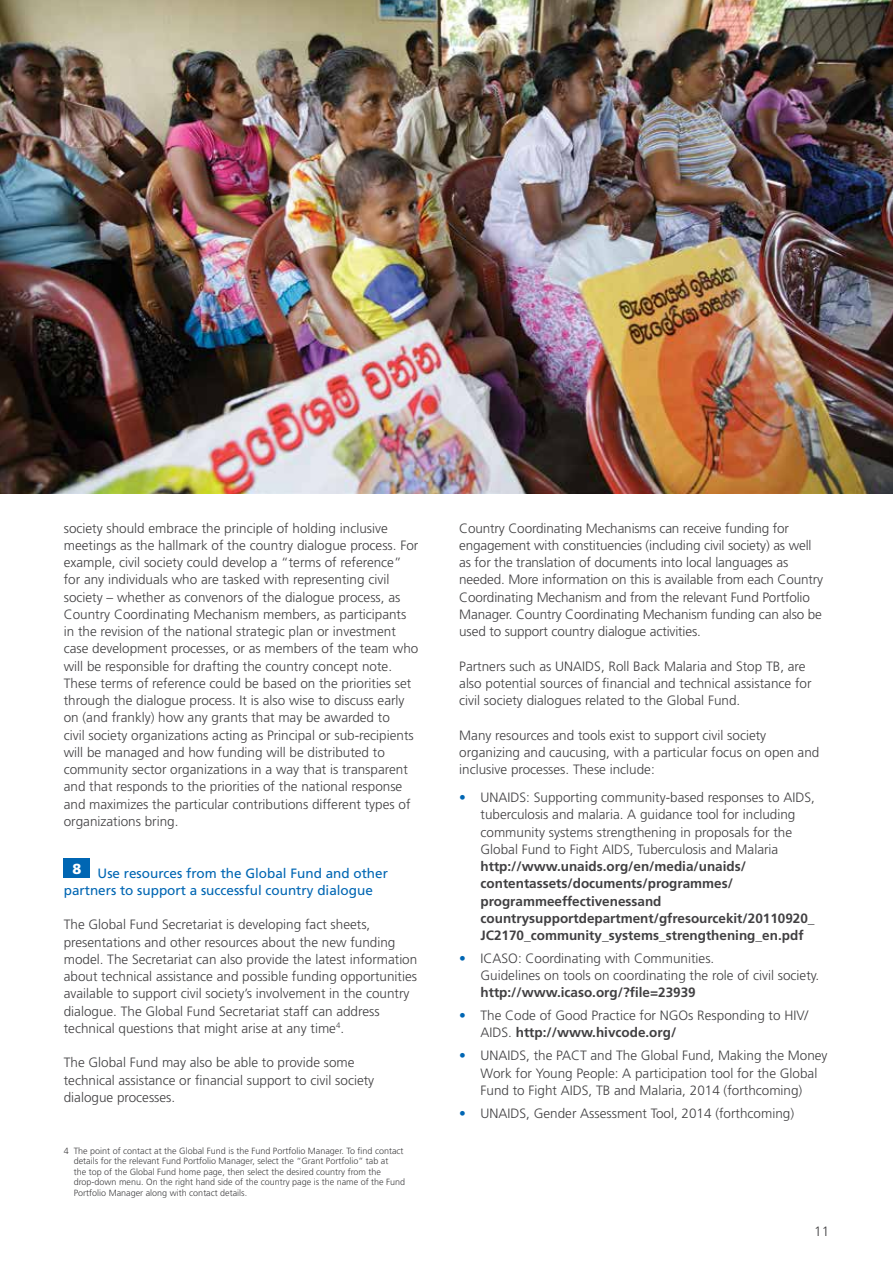
<style>
.page{position:relative;width:893px;height:1263px;background:#fff}
.page>*{position:absolute;margin:0;border:0;box-sizing:border-box;transform-origin:0 0}
.t1{font:300 13.5px/17.2px "Frutiger";color:#414042}
.t2{font:700 13.5px/17.2px "Frutiger";color:#414042}
.t3{font:13.5px/17.2px "Frutiger";color:#0066b3}
.t4{font:300 9px/10.5px "Frutiger";color:#414042}
.s1{color:#0066b3}
.s2{font-weight:700}
</style>
<div class="page">
<div style="left:64px;top:858px;width:26px;height:20px;background:#0066b3"></div>
<img style="left:0;top:0;width:893px;height:493px">
<p class="t1" style="left:64px;top:519px;width:356px">society should embrace the principle of holding inclusive meetings as the hallmark of the country dialogue process. For example, civil society could develop a “terms of reference” for any individuals who are tasked with representing civil society – whether as convenors of the dialogue process, as Country Coordinating Mechanism members, as participants in the revision of the national strategic plan or investment case development processes, or as members of the team who will be responsible for drafting the country concept note.<br>These terms of reference could be based on the priorities set through the dialogue process. It is also wise to discuss early on (and frankly) how any grants that may be awarded to<br>civil society organizations acting as Principal or sub-recipients will be managed and how funding will be distributed to community sector organizations in a way that is transparent and that responds to the priorities of the national response and maximizes the particular contributions different types of organizations bring.</p>
<p class="t3" style="left:64px;top:864px;width:326px;text-indent:9px"><sup>8</sup> Use resources from the Global Fund and other partners to support a successful country dialogue</p>
<p class="t1" style="left:64px;top:916px;width:355px">The Global Fund Secretariat is developing fact sheets, presentations and other resources about the new funding model. The Secretariat can also provide the latest information about technical assistance and possible funding opportunities available to support civil society’s involvement in the country dialogue. The Global Fund Secretariat staff can address technical questions that might arise at any time<sup>4</sup>.</p>
<p class="t1" style="left:64px;top:1054px;width:312px">The Global Fund may also be able to provide some technical assistance or financial support to civil society dialogue processes.</p>
<p class="t4" style="left:74px;top:1145px;width:333px;text-indent:-10px">4 The point of contact at the Global Fund is the Fund Portfolio Manager. To find contact details for the relevant Fund Portfolio Manager, select the “Grant Portfolio” tab at<br>the top of the Global Fund home page, then select the desired country from the drop-down menu. On the right hand side of the country page is the name of the Fund Portfolio Manager along with contact details.</p>
<p class="t1" style="left:459px;top:519px;width:365px">Country Coordinating Mechanisms can receive funding for engagement with constituencies (including civil society) as well as for the translation of documents into local languages as needed. More information on this is available from each Country Coordinating Mechanism and from the relevant Fund Portfolio Manager. Country Coordinating Mechanism funding can also be used to support country dialogue activities.</p>
<p class="t1" style="left:459px;top:657px;width:354px">Partners such as UNAIDS, Roll Back Malaria and Stop TB, are also potential sources of financial and technical assistance for civil society dialogues related to the Global Fund.</p>
<p class="t1" style="left:459px;top:726px;width:362px">Many resources and tools exist to support civil society organizing and caucusing, with a particular focus on open and inclusive processes. These include:</p>
<p class="t1" style="left:480px;top:789px;width:336px;text-indent:-21px"><span class="s1">•</span> UNAIDS: Supporting community-based responses to AIDS, tuberculosis and malaria. A guidance tool for including community systems strengthening in proposals for the Global Fund to Fight AIDS, Tuberculosis and Malaria</p>
<p class="t2" style="left:480px;top:858px;width:336px">http://www.unaids.org/en/media/unaids/ contentassets/documents/programmes/ programmeeffectivenessand countrysupportdepartment/gfresourcekit/20110920_ JC2170_community_systems_strengthening_en.pdf</p>
<p class="t1" style="left:480px;top:949px;width:340px;text-indent:-21px"><span class="s1">•</span> ICASO: Coordinating with Communities.<br>Guidelines on tools on coordinating the role of civil society.</p>
<p class="t2" style="left:480px;top:984px;width:217px">http://www.icaso.org/?file=23939</p>
<p class="t1" style="left:480px;top:1007px;width:329px;text-indent:-21px"><span class="s1">•</span> The Code of Good Practice for NGOs Responding to HIV/<br>AIDS. <span class="s2">http://www.hivcode.org/</span></p>
<p class="t1" style="left:480px;top:1047px;width:349px;text-indent:-21px"><span class="s1">•</span> UNAIDS, the PACT and The Global Fund, Making the Money<br>Work for Young People: A participation tool for the Global<br>Fund to Fight AIDS, TB and Malaria, 2014 (forthcoming)</p>
<p class="t1" style="left:459px;top:1104px;width:336px"><span class="s1">•</span> UNAIDS, Gender Assessment Tool, 2014 (forthcoming)</p>
<p class="t1" style="left:814px;top:1223px;width:17px">11</p>
</div>
